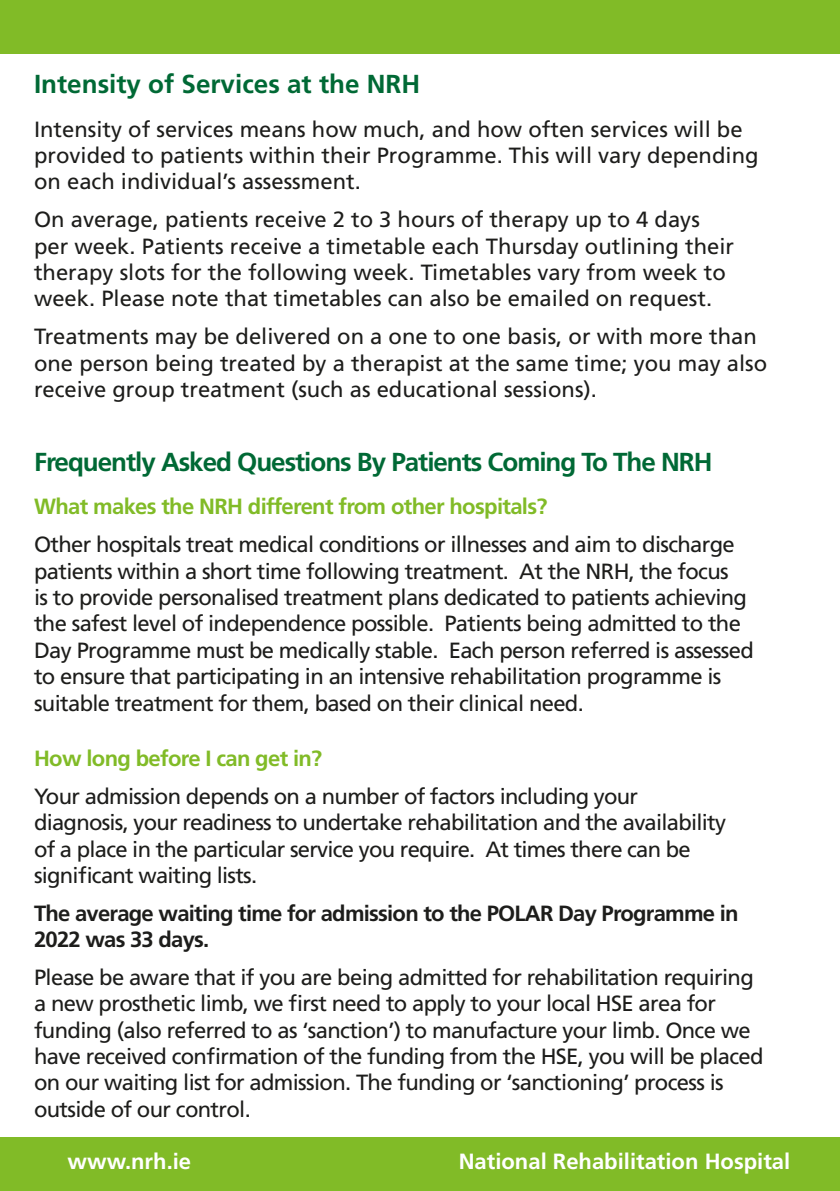
<style>
.page{position:relative;width:840px;height:1191px;background:#fff}
.page>*{position:absolute;margin:0;border:0;box-sizing:border-box;transform-origin:0 0}
.t1{font:700 26px "Frutiger";letter-spacing:-.04em;color:#006935}
.t2{font:700 26px "Frutiger";color:#006935}
.t3{font:22px/26.4px "Frutiger";letter-spacing:-.03em;color:#1d1d1b}
.t4{font:22px/26.4px "Frutiger";color:#1d1d1b}
.t5{font:700 22px/26.4px "Frutiger";letter-spacing:-.035em;color:#1d1d1b}
.t6{font:700 22px "Frutiger";letter-spacing:-.03em;color:#81bb27}
.t7{font:700 22px "Frutiger";color:#fff}
</style>
<div class="page">
<div style="left:0;top:0;width:839px;height:54px;background:#81bb27"></div>
<div style="left:0;top:1137px;width:839px;height:54px;background:#81bb27"></div>
<p class="t2" style="left:34px;top:69px;width:387px">Intensity of Services at the NRH</p>
<p class="t4" style="left:34px;top:116px;width:725px">Intensity of services means how much, and how often services will be provided to patients within their Programme. This will vary depending on each individual’s assessment.</p>
<p class="t4" style="left:34px;top:206px;width:701px">On average, patients receive 2 to 3 hours of therapy up to 4 days per week. Patients receive a timetable each Thursday outlining their therapy slots for the following week. Timetables vary from week to week. Please note that timetables can also be emailed on request.</p>
<p class="t4" style="left:34px;top:323px;width:734px">Treatments may be delivered on a one to one basis, or with more than one person being treated by a therapist at the same time; you may also receive group treatment (such as educational sessions).</p>
<p class="t1" style="left:34px;top:446px;width:679px">Frequently Asked Questions By Patients Coming To The NRH</p>
<p class="t6" style="left:34px;top:494px;width:514px">What makes the NRH different from other hospitals?</p>
<p class="t3" style="left:34px;top:531px;width:721px">Other hospitals treat medical conditions or illnesses and aim to discharge patients within a short time following treatment. At the NRH, the focus<br>is to provide personalised treatment plans dedicated to patients achieving the safest level of independence possible. Patients being admitted to the Day Programme must be medically stable. Each person referred is assessed to ensure that participating in an intensive rehabilitation programme is suitable treatment for them, based on their clinical need.</p>
<p class="t6" style="left:34px;top:745px;width:289px">How long before I can get in?</p>
<p class="t3" style="left:34px;top:783px;width:693px">Your admission depends on a number of factors including your diagnosis, your readiness to undertake rehabilitation and the availability of a place in the particular service you require. At times there can be significant waiting lists.</p>
<p class="t5" style="left:34px;top:900px;width:705px">The average waiting time for admission to the POLAR Day Programme in<br>2022 was 33 days.</p>
<p class="t3" style="left:34px;top:964px;width:730px">Please be aware that if you are being admitted for rehabilitation requiring a new prosthetic limb, we first need to apply to your local HSE area for funding (also referred to as ‘sanction’) to manufacture your limb. Once we have received confirmation of the funding from the HSE, you will be placed on our waiting list for admission. The funding or ‘sanctioning’ process is outside of our control.</p>
<p class="t7" style="left:67px;top:1148px;width:125px">www.nrh.ie</p>
<p class="t7" style="left:458px;top:1148px;width:333px">National Rehabilitation Hospital</p>
</div>
